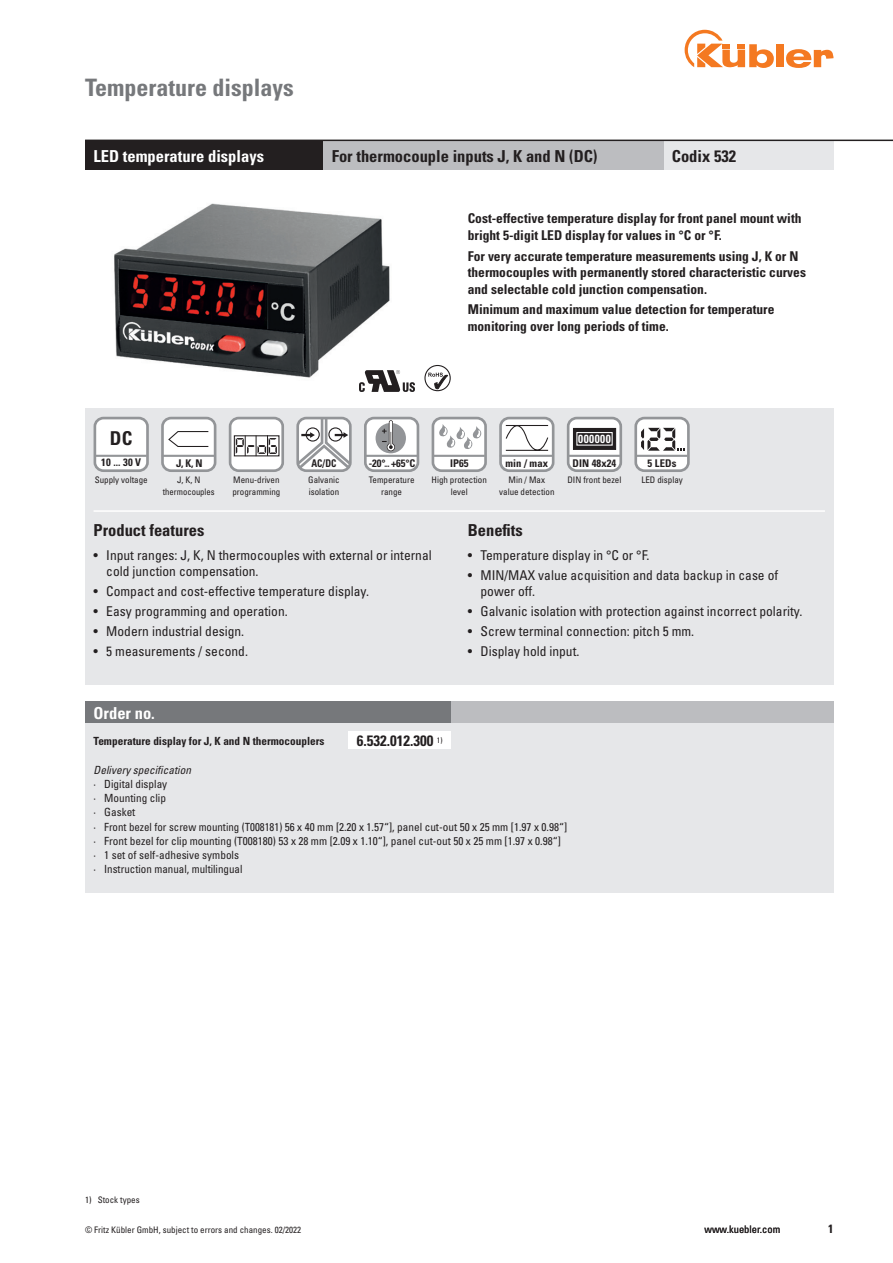
<style>
.page{position:relative;width:893px;height:1263px;background:#fff}
.page>*{position:absolute;margin:0;border:0;box-sizing:border-box;transform-origin:0 0}
.t1{font:700 condensed 24px "Univers";color:#76787b}
.t2{font:700 condensed 19.05px "Univers LT Std";color:#231f20}
.Head_weiß{font:700 condensed 16.5px "Univers";color:#231f20}
.Bestellschlüssel{font:700 condensed 16.5px "Univers";color:#231f20}
.Head_weiß-2{font:700 condensed 16.5px "Univers";color:#fff}
.Head_schwarz{font:700 condensed 16.5px "Univers";color:#fff}
.Bestellschlüssel-2{font:700 condensed 15px "Univers";color:#231f20}
.Bestellschlüssel-3{font:condensed 13.5px/15.8px "Univers";color:#231f20}
._9_Text_fett{font:700 condensed 13.5px/16.5px "Univers";color:#231f20}
.t3{font:700 condensed 12px "Univers";color:#231f20}
.t4{font:700 condensed 11.7px "Univers LT Std";letter-spacing:.04em;color:#fff}
.Bestellschlüssel-4{font:condensed 11.25px "Univers";color:#231f20}
.Bestellschlüssel-5{font:700 condensed 11.25px "Univers";color:#231f20}
.Bestellschlüssel-6{font:italic condensed 11.25px "Univers LT Std";color:#231f20}
.t5{font:700 condensed 10.65px "Univers LT Std";letter-spacing:.01em;color:#231f20}
.t6{font:700 condensed 10.65px "Univers LT Std";letter-spacing:.01em;color:#231f20;scale:.89 1}
.t7{font:condensed 10.5px "Univers";color:#231f20}
.t8{font:condensed 9px/11.2px "Univers";color:#231f20}
.t9{font:condensed 9px "Univers";color:#231f20;scale:.96 1}
.Bestellschlüssel-7{font:condensed 9px "Univers LT Std";color:#231f20}
.Bestellschlüssel-8{font:condensed 7.8px "Univers";color:#231f20}
.s1{font-family:"Univers"}
</style>
<div class="page">
<div style="left:776px;top:44px;width:8px;height:23px;background:#f47921"></div>
<svg style="left:786px;top:49px;width:47px;height:19px"></svg>
<svg style="left:685px;top:30px;width:89px;height:38px"></svg>
<img style="left:114px;top:203px;width:301px;height:189px">
<div style="left:85px;top:408px;width:748px;height:277px;background:#e6e7e9"></div>
<div style="left:95px;top:418px;width:52px;height:53px;background:#fff;border-radius:9px"></div>
<div style="left:94px;top:417px;width:55px;height:55px;border:3px solid #939598;border-radius:9px"></div>
<hr style="left:94px;top:455px;width:53px;height:2px;background:#939598">
<div style="left:365px;top:418px;width:53px;height:53px;background:#fff;border-radius:9px"></div>
<div style="left:364px;top:417px;width:55px;height:55px;border:3px solid #939598;border-radius:9px"></div>
<hr style="left:365px;top:455px;width:52px;height:2px;background:#939598">
<div style="left:376px;top:423px;width:30px;height:30px;background:#939598;border-radius:50%"></div>
<svg style="left:382px;top:419px;width:13px;height:32px"></svg>
<svg style="left:296px;top:417px;width:56px;height:55px;background:#d1d1d2"></svg>
<div style="left:433px;top:418px;width:53px;height:53px;background:#fff;border-radius:9px"></div>
<div style="left:432px;top:417px;width:55px;height:55px;border:3px solid #939598;border-radius:9px"></div>
<hr style="left:432px;top:455px;width:53px;height:2px;background:#939598">
<svg style="left:439px;top:424px;width:43px;height:25px"></svg>
<div style="left:501px;top:418px;width:52px;height:53px;background:#fff;border-radius:9px"></div>
<div style="left:499px;top:417px;width:55px;height:55px;border:3px solid #939598;border-radius:9px"></div>
<hr style="left:500px;top:455px;width:52px;height:2px;background:#939598">
<svg style="left:505px;top:419px;width:44px;height:36px"></svg>
<div style="left:568px;top:418px;width:53px;height:53px;background:#fff;border-radius:9px"></div>
<div style="left:567px;top:417px;width:55px;height:55px;border:3px solid #939598;border-radius:9px"></div>
<hr style="left:567px;top:455px;width:53px;height:2px;background:#939598">
<div style="left:573px;top:428px;width:43px;height:22px;background:#231f20;border:1px solid #231f20"></div>
<div style="left:576px;top:432px;width:37px;height:14px;border:1px solid #fff"></div>
<div style="left:636px;top:418px;width:52px;height:53px;background:#fff;border-radius:9px"></div>
<div style="left:634px;top:417px;width:56px;height:55px;border:3px solid #939598;border-radius:9px"></div>
<hr style="left:635px;top:455px;width:52px;height:2px;background:#939598">
<svg style="left:641px;top:428px;width:44px;height:23px"></svg>
<div style="left:230px;top:418px;width:53px;height:53px;background:#fff;border-radius:9px"></div>
<div style="left:229px;top:417px;width:55px;height:55px;border:3px solid #939598;border-radius:9px"></div>
<div style="left:234px;top:435px;width:45px;height:21px;border:1px solid #231f20"></div>
<svg style="left:236px;top:435px;width:41px;height:21px"></svg>
<div style="left:162px;top:418px;width:53px;height:53px;background:#fff;border-radius:9px"></div>
<div style="left:161px;top:417px;width:55px;height:55px;border:3px solid #939598;border-radius:9px"></div>
<hr style="left:162px;top:455px;width:52px;height:2px;background:#939598">
<svg style="left:168px;top:431px;width:41px;height:16px"></svg>
<div style="left:85px;top:702px;width:748px;height:191px;background:#e6e7e9"></div>
<div style="left:327px;top:702px;width:506px;height:21px;background:#bcbdc0"></div>
<div style="left:85px;top:140px;width:238px;height:30px;background:#231f20"></div>
<div style="left:663px;top:140px;width:170px;height:30px;background:#e6e7e9"></div>
<div style="left:323px;top:140px;width:340px;height:30px;background:#bcbdc0"></div>
<svg style="left:424px;top:365px;width:27px;height:26px"></svg>
<img style="left:360px;top:370px;width:55px;height:21px">
<div style="left:349px;top:731px;width:102px;height:17px;background:#fff"></div>
<div style="left:85px;top:702px;width:366px;height:21px;background:#76787b"></div>
<hr style="left:94px;top:510px;width:731px;height:2px;background:#fff">
<hr style="left:85px;top:140px;width:808px;height:1px;background:#231f20">
<p class="t1" style="left:85px;top:72px;width:210px">Temperature displays</p>
<p class="Head_weiß-2" style="left:94px;top:146px;width:172px">LED temperature displays</p>
<p class="Head_weiß" style="left:332px;top:146px;width:267px">For thermocouple inputs J, K and N (DC)</p>
<p class="Head_weiß" style="left:672px;top:146px;width:66px">Codix 532</p>
<p class="_9_Text_fett" style="left:468px;top:210px;width:335px">Cost-effective temperature display for front panel mount with bright 5-digit LED display for values in °C or °F.</p>
<p class="_9_Text_fett" style="left:468px;top:247px;width:340px">For very accurate temperature measurements using J, K or N thermocouples with permanently stored characteristic curves and selectable cold junction compensation.</p>
<p class="_9_Text_fett" style="left:468px;top:301px;width:308px">Minimum and maximum value detection for temperature monitoring over long periods of time.</p>
<p class="t2" style="left:110px;top:426px;width:24px">DC</p>
<p class="t5" style="left:101px;top:456px;width:41px">10 ... 30 V</p>
<p class="t4" style="left:578px;top:432px;width:34px">000000</p>
<p class="t6" style="left:311px;top:456px;width:30px">AC/DC</p>
<p class="t5" style="left:369px;top:456px;width:48px">-20°... +65°C</p>
<p class="t5" style="left:450px;top:456px;width:20px">IP65</p>
<p class="t5" style="left:505px;top:456px;width:44px">min / max</p>
<p class="t5" style="left:572px;top:456px;width:45px">DIN 48x24</p>
<p class="t5" style="left:176px;top:456px;width:28px">J, K, N</p>
<p class="t5" style="left:648px;top:456px;width:30px">5 LEDs</p>
<p class="t8" style="left:95px;top:474px;width:54px">Supply voltage</p>
<p class="t8" style="left:369px;top:474px;width:47px">Temperature</p>
<p class="t8" style="left:641px;top:474px;width:43px">LED display</p>
<p class="t8" style="left:381px;top:486px;width:22px">range</p>
<p class="t8" style="left:308px;top:474px;width:33px">Galvanic isolation</p>
<p class="t8" style="left:509px;top:474px;width:38px">Min / Max</p>
<p class="t8" style="left:567px;top:474px;width:55px">DIN front bezel</p>
<p class="t8" style="left:499px;top:486px;width:57px">value detection</p>
<p class="t8" style="left:177px;top:474px;width:25px">J, K, N</p>
<p class="t9" style="left:163px;top:486px;width:55px">thermocouples</p>
<p class="t8" style="left:232px;top:474px;width:49px">Menu-driven programming</p>
<p class="t8" style="left:432px;top:474px;width:57px">High protection</p>
<p class="t8" style="left:451px;top:486px;width:18px">level</p>
<p class="Bestellschlüssel" style="left:94px;top:520px;width:112px">Product features</p>
<p class="Bestellschlüssel-3" style="left:106px;top:547px;width:327px;text-indent:-13px">• Input ranges: J, K, N thermocouples with external or internal cold junction compensation.</p>
<p class="Bestellschlüssel-3" style="left:94px;top:583px;width:277px">• Compact and cost-effective temperature display.</p>
<p class="Bestellschlüssel-3" style="left:94px;top:603px;width:196px">• Easy programming and operation.</p>
<p class="Bestellschlüssel-3" style="left:94px;top:623px;width:152px">• Modern industrial design.</p>
<p class="Bestellschlüssel-3" style="left:94px;top:643px;width:156px">• 5 measurements / second.</p>
<p class="Head_schwarz" style="left:94px;top:703px;width:63px">Order no.</p>
<p class="Bestellschlüssel-2" style="left:357px;top:732px;width:78px">6.532.012.300</p>
<p class="Bestellschlüssel-5" style="left:94px;top:734px;width:233px">Temperature display for J, K and N thermocouplers</p>
<p class="Bestellschlüssel-8" style="left:437px;top:735px;width:7px">1)</p>
<p class="Bestellschlüssel" style="left:468px;top:520px;width:56px">Benefits</p>
<p class="Bestellschlüssel-3" style="left:468px;top:547px;width:183px">• Temperature display in °C or °F.</p>
<p class="Bestellschlüssel-3" style="left:480px;top:568px;width:299px;text-indent:-13px">• MIN/MAX value acquisition and data backup in case of power off.</p>
<p class="Bestellschlüssel-3" style="left:468px;top:603px;width:336px">• Galvanic isolation with protection against incorrect polarity.</p>
<p class="Bestellschlüssel-3" style="left:468px;top:623px;width:228px">• Screw terminal connection: pitch 5 mm.</p>
<p class="Bestellschlüssel-3" style="left:468px;top:643px;width:113px">• Display hold input.</p>
<p class="Bestellschlüssel-6" style="left:94px;top:762px;width:99px">Delivery specification</p>
<p class="Bestellschlüssel-4" style="left:94px;top:777px;width:75px">· Digital display</p>
<p class="Bestellschlüssel-4" style="left:94px;top:791px;width:74px">· Mounting clip</p>
<p class="Bestellschlüssel-4" style="left:94px;top:805px;width:43px">· Gasket</p>
<p class="Bestellschlüssel-4" style="left:94px;top:819px;width:475px">· Front bezel for screw mounting (T008181) 56 x 40 mm [2.20 x 1.57“], panel cut-out 50 x 25 mm [1.97 x 0.98“]</p>
<p class="Bestellschlüssel-4" style="left:94px;top:834px;width:469px">· Front bezel for clip mounting (T008180) 53 x 28 mm [2.09 x 1.10“], panel cut-out 50 x 25 mm [1.97 x 0.98“]</p>
<p class="Bestellschlüssel-4" style="left:94px;top:848px;width:147px">· 1 set of self-adhesive symbols</p>
<p class="Bestellschlüssel-4" style="left:94px;top:862px;width:151px">· Instruction manual, multilingual</p>
<p class="Bestellschlüssel-7" style="left:85px;top:1194px;width:56px"><span class="s1">1)</span> Stock types</p>
<p class="t8" style="left:85px;top:1224px;width:218px">© Fritz Kübler GmbH, subject to errors and changes. 02/2022</p>
<p class="t7" style="left:704px;top:1223px;width:77px">www.kuebler.com</p>
<p class="t3" style="left:828px;top:1221px;width:7px">1</p>
</div>
